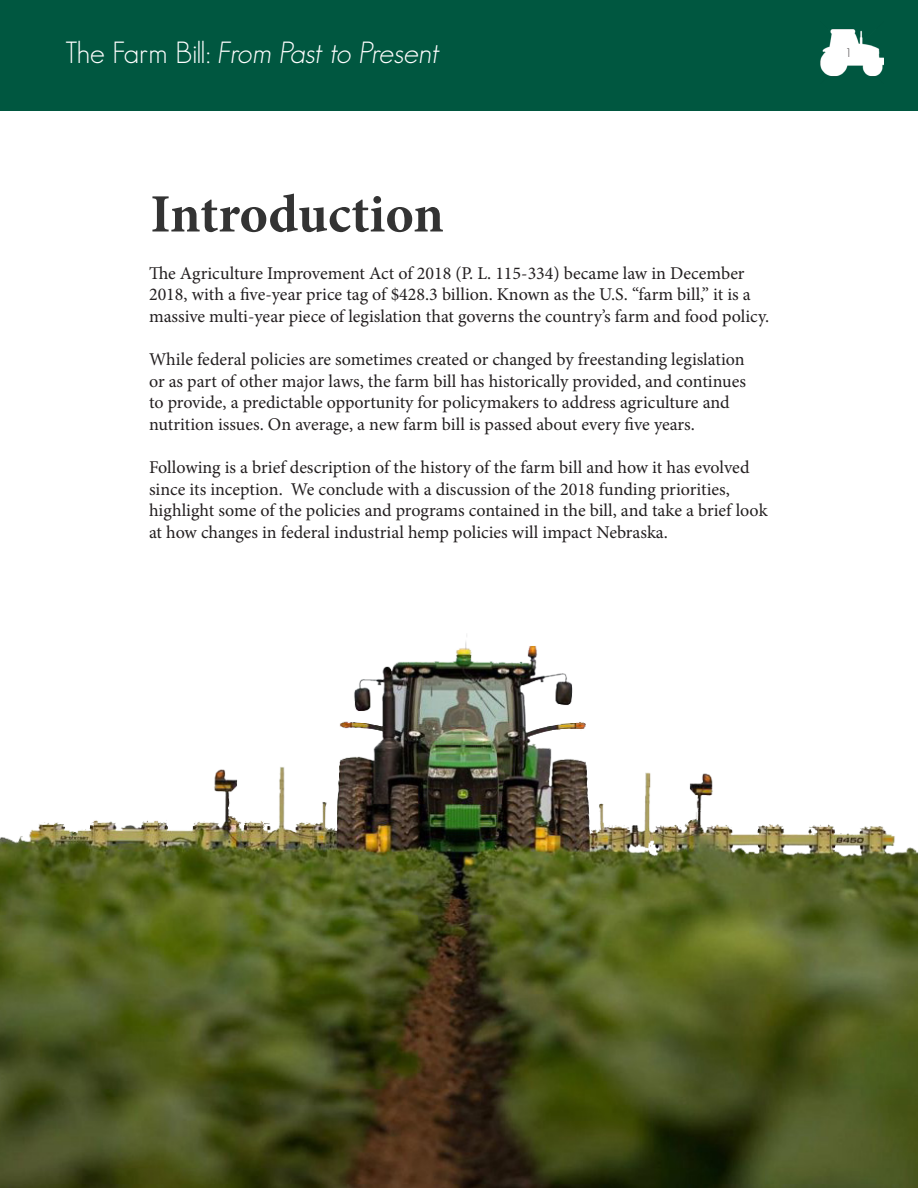
<style>
.page{position:relative;width:918px;height:1188px;background:#fff}
.page>*{position:absolute;margin:0;border:0;box-sizing:border-box;transform-origin:0 0}
.t1{font:700 54px "Minion Pro";letter-spacing:-.005em;color:#333}
.t2{font:italic 300 30px "Geosans";color:#fff}
.t3{font:18px/21.6px "Minion Pro";color:#231f20}
.t4{font:300 12px "Geosans";color:#231f20}
.s1{font-style:normal}
</style>
<div class="page">
<img style="left:0;top:634px;width:918px;height:554px">
<div style="left:0;top:0;width:918px;height:110px;background:#005740"></div>
<img style="left:821px;top:29px;width:63px;height:48px">
<p class="t2" style="left:65px;top:36px;width:377px"><span class="s1">The Farm Bill:</span> From Past to Present</p>
<p class="t4" style="left:845px;top:46px;width:8px">1</p>
<p class="t1" style="left:150px;top:176px;width:295px">Introduction</p>
<p class="t3" style="left:149px;top:262px;width:622px">The Agriculture Improvement Act of 2018 (P. L. 115-334) became law in December<br>2018, with a five-year price tag of $428.3 billion. Known as the U.S. “farm bill,” it is a massive multi-year piece of legislation that governs the country’s farm and food policy.</p>
<p class="t3" style="left:149px;top:349px;width:599px">While federal policies are sometimes created or changed by freestanding legislation or as part of other major laws, the farm bill has historically provided, and continues to provide, a predictable opportunity for policymakers to address agriculture and nutrition issues. On average, a new farm bill is passed about every five years.</p>
<p class="t3" style="left:149px;top:457px;width:620px">Following is a brief description of the history of the farm bill and how it has evolved since its inception. We conclude with a discussion of the 2018 funding priorities, highlight some of the policies and programs contained in the bill, and take a brief look at how changes in federal industrial hemp policies will impact Nebraska.</p>
</div>
